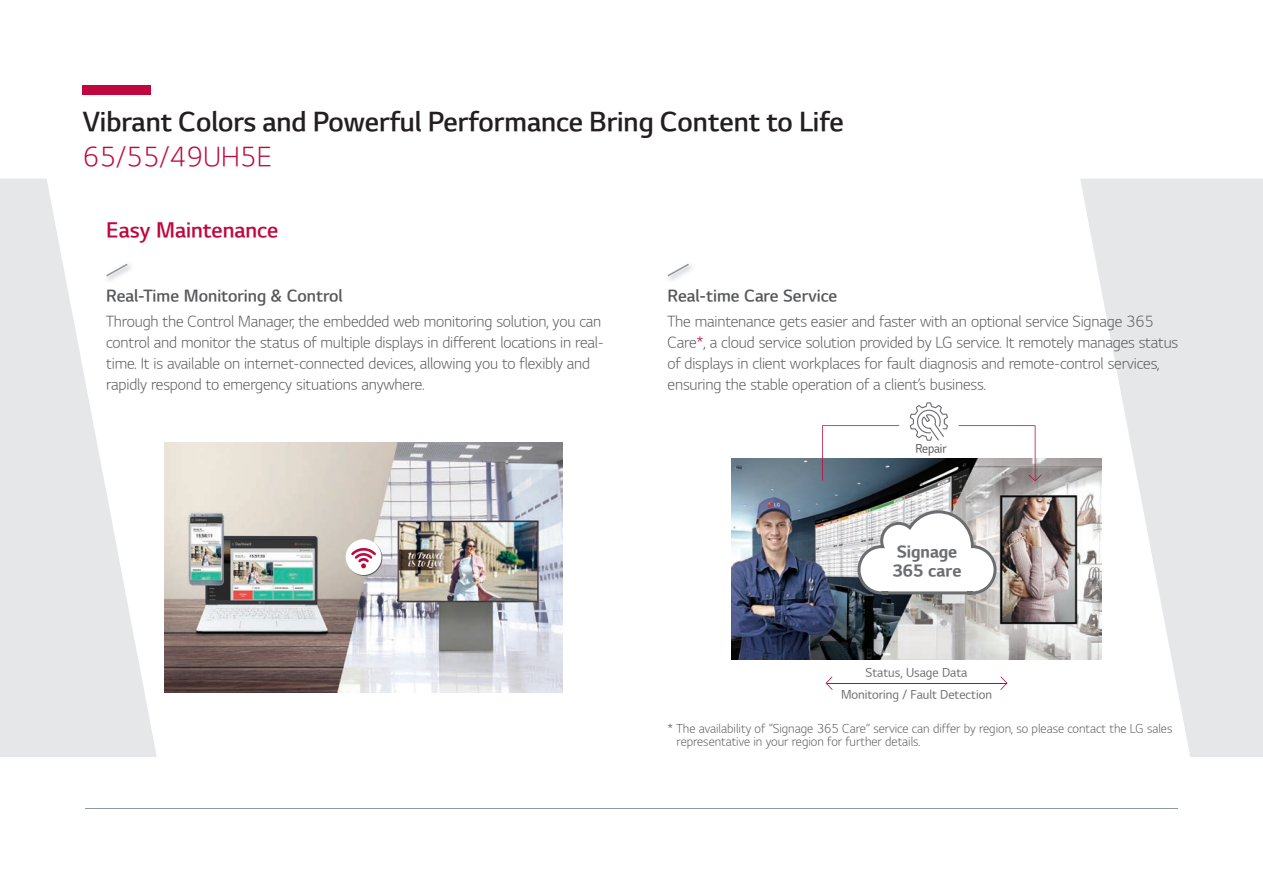
<style>
.page{position:relative;width:1263px;height:893px;background:#fff}
.page>*{position:absolute;margin:0;border:0;box-sizing:border-box;transform-origin:0 0}
.t1{font:27px "LG Sm Haotf TSB";color:#231f20}
.t2{font:27px "LG Sm Haotf TL";color:#c0073e}
.t3{font:21px "LG Sm Haotf TSB";color:#c0073e}
.t4{font:16.65px/18.8px "LG Sm Haotf TB";color:#6c6d70}
.t5{font:16.5px "LG Sm Haotf TSB";color:#57585a}
.t6{font:15px/21px "LG Sm Haotf TL";letter-spacing:-.01em;color:#57585a}
.t7{font:12px/13.5px "LG Sm Haotf TL";color:#57585a}
.t8{font:12px "LG Sm Haotf TR";color:#6c6d70}
.t9{font:12px "LG Sm Haotf TR";letter-spacing:-.01em;color:#57585a;scale:.95 1}
.s1{color:#c0073e}
</style>
<div class="page">
<svg style="left:1080px;top:179px;width:183px;height:578px;fill:#e6e7e9"></svg>
<svg style="left:0;top:179px;width:157px;height:578px;fill:#e6e7e9"></svg>
<div style="left:83px;top:85px;width:68px;height:9px;background:#c0073e"></div>
<hr style="left:85px;top:808px;width:1093px;height:1px;background:#90979d">
<img style="left:667px;top:263px;width:25px;height:17px">
<svg style="left:668px;top:264px;width:21px;height:12px"></svg>
<img style="left:104px;top:262px;width:30px;height:21px">
<svg style="left:106px;top:264px;width:22px;height:12px"></svg>
<img style="left:164px;top:442px;width:399px;height:250px">
<svg style="left:346px;top:540px;width:36px;height:36px"></svg>
<div style="left:346px;top:539px;width:35px;height:36px;background:#fff;border-radius:50%"></div>
<svg style="left:351px;top:548px;width:25px;height:20px"></svg>
<img style="left:731px;top:459px;width:371px;height:200px">
<svg style="left:857px;top:510px;width:139px;height:84px"></svg>
<svg style="left:959px;top:425px;width:83px;height:56px"></svg>
<svg style="left:822px;top:425px;width:77px;height:56px"></svg>
<svg style="left:910px;top:402px;width:38px;height:39px"></svg>
<hr style="left:826px;top:683px;width:180px;height:1px;background:#c0073e">
<svg style="left:1000px;top:676px;width:7px;height:14px"></svg>
<svg style="left:825px;top:676px;width:8px;height:14px"></svg>
<h1 class="t1" style="left:83px;top:108px;width:763px">Vibrant Colors and Powerful Performance Bring Content to Life</h1>
<h1 class="t2" style="left:83px;top:143px;width:191px">65/55/49UH5E</h1>
<h2 class="t3" style="left:106px;top:220px;width:173px">Easy Maintenance</h2>
<p class="t5" style="left:106px;top:288px;width:238px">Real-Time Monitoring &amp; Control</p>
<p class="t6" style="left:106px;top:312px;width:499px">Through the Control Manager, the embedded web monitoring solution, you can control and monitor the status of multiple displays in different locations in real&shy;time. It is available on internet-connected devices, allowing you to flexibly and rapidly respond to emergency situations anywhere.</p>
<p class="t5" style="left:668px;top:288px;width:171px">Real-time Care Service</p>
<p class="t6" style="left:668px;top:311px;width:512px">The maintenance gets easier and faster with an optional service Signage 365<br>Care<span class="s1">*</span>, a cloud service solution provided by LG service. It remotely manages status of displays in client workplaces for fault diagnosis and remote-control services, ensuring the stable operation of a client’s business.</p>
<p class="t9" style="left:915px;top:442px;width:34px">Repair</p>
<p class="t4" style="left:893px;top:544px;width:70px">Signage<br>365 care</p>
<p class="t8" style="left:866px;top:667px;width:103px">Status, Usage Data</p>
<p class="t8" style="left:841px;top:689px;width:152px">Monitoring / Fault Detection</p>
<p class="t7" style="left:677px;top:722px;width:497px;text-indent:-9px">* The availability of “Signage 365 Care” service can differ by region, so please contact the LG sales representative in your region for further details.</p>
</div>
